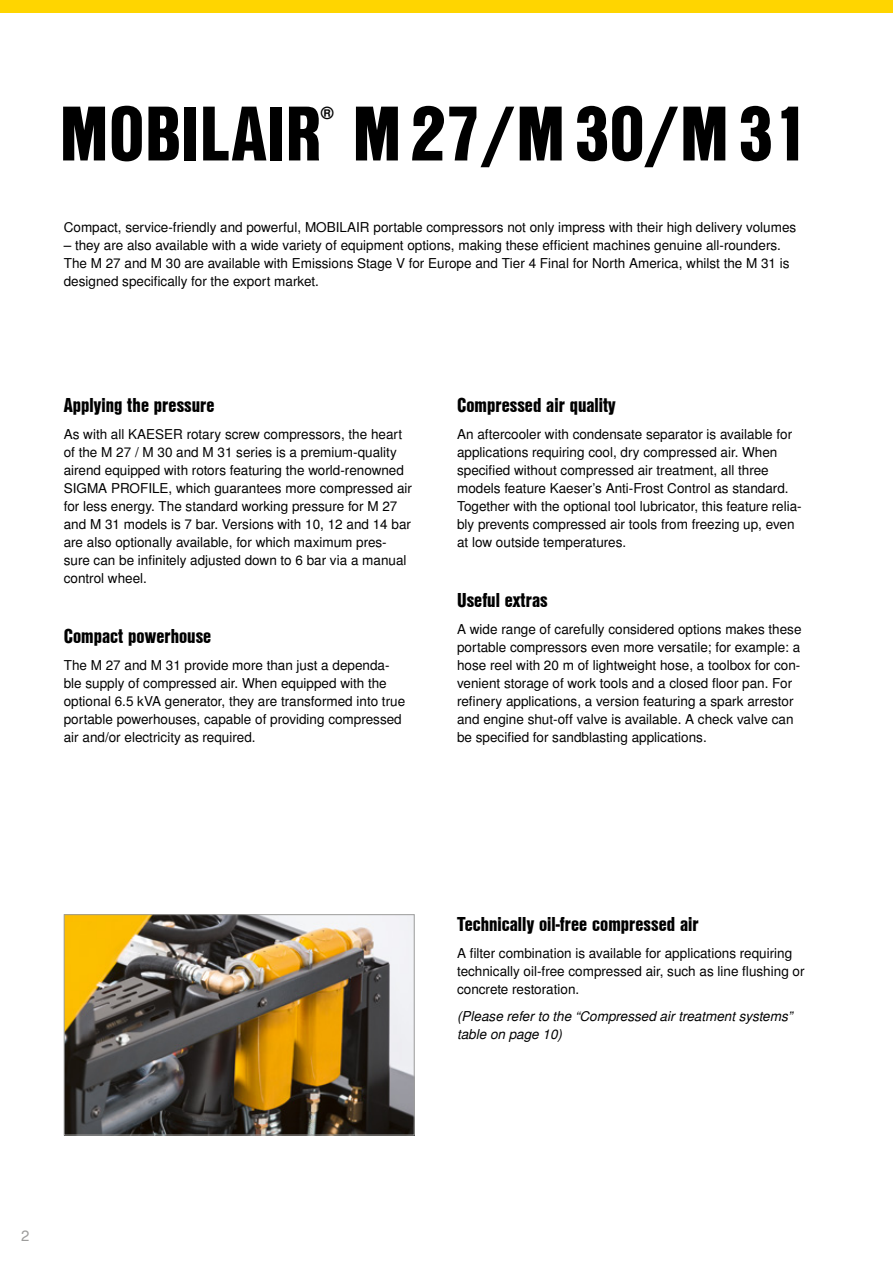
<style>
.page{position:relative;width:893px;height:1263px;background:#fff}
.page>*{position:absolute;margin:0;border:0;box-sizing:border-box;transform-origin:0 0}
.t1{font:75px "Nimbus San L Bla Con";color:#000}
.t2{font:19.5px "Nimbus San L Bla Con";color:#000}
.t3{font:700 16.65px "Nimbus San L";color:#000}
.t4{font:15px "Nimbus San L";color:#9d9d9c}
.t5{font:13.5px/18px "Nimbus San L";color:#000}
.t6{font:italic 13.5px/18px "Nimbus San L";color:#000}
</style>
<div class="page">
<div style="left:0;top:0;width:893px;height:13px;background:#ffd500"></div>
<img style="left:66px;top:916px;width:347px;height:217px">
<div style="left:64px;top:914px;width:351px;height:221px;border:1px solid #9d9d9c"></div>
<h1 class="t1" style="left:60px;top:77px;width:750px">MOBILAIR M27/M30/M31</h1>
<p class="t3" style="left:321px;top:104px;width:14px">®</p>
<p class="t5" style="left:64px;top:219px;width:734px">Compact, service-friendly and powerful, MOBILAIR portable compressors not only impress with their high delivery volumes</p>
<p class="t5" style="left:64px;top:237px;width:727px">– they are also available with a wide variety of equipment options, making these efficient machines genuine all-rounders.<br>The M 27 and M 30 are available with Emissions Stage V for Europe and Tier 4 Final for North America, whilst the M 31 is designed specifically for the export market.</p>
<h2 class="t2" style="left:64px;top:391px;width:152px">Applying the pressure</h2>
<p class="t5" style="left:64px;top:426px;width:350px">As with all KAESER rotary screw compressors, the heart of the M 27 / M 30 and M 31 series is a premium-quality airend equipped with rotors featuring the world-renowned SIGMA PROFILE, which guarantees more compressed air for less energy. The standard working pressure for M 27 and M 31 models is 7 bar. Versions with 10, 12 and 14 bar are also optionally available, for which maximum pres&shy;sure can be infinitely adjusted down to 6 bar via a manual control wheel.</p>
<h2 class="t2" style="left:64px;top:622px;width:149px">Compact powerhouse</h2>
<p class="t5" style="left:64px;top:657px;width:343px">The M 27 and M 31 provide more than just a dependa&shy;ble supply of compressed air. When equipped with the optional 6.5 kVA generator, they are transformed into true portable powerhouses, capable of providing compressed air and/or electricity as required.</p>
<h2 class="t2" style="left:457px;top:391px;width:160px">Compressed air quality</h2>
<p class="t5" style="left:457px;top:426px;width:346px">An aftercooler with condensate separator is available for applications requiring cool, dry compressed air. When specified without compressed air treatment, all three models feature Kaeser’s Anti-Frost Control as standard.<br>Together with the optional tool lubricator, this feature relia&shy;bly prevents compressed air tools from freezing up, even at low outside temperatures.</p>
<h2 class="t2" style="left:457px;top:586px;width:92px">Useful extras</h2>
<p class="t5" style="left:457px;top:621px;width:346px">A wide range of carefully considered options makes these portable compressors even more versatile; for example: a hose reel with 20 m of lightweight hose, a toolbox for con&shy;venient storage of work tools and a closed floor pan. For refinery applications, a version featuring a spark arrestor and engine shut-off valve is available. A check valve can be specified for sandblasting applications.</p>
<h2 class="t2" style="left:457px;top:910px;width:243px">Technically oil-free compressed air</h2>
<p class="t5" style="left:457px;top:945px;width:349px">A filter combination is available for applications requiring technically oil-free compressed air, such as line flushing or concrete restoration.</p>
<p class="t6" style="left:457px;top:1008px;width:337px">(Please refer to the “Compressed air treatment systems” table on page 10)</p>
<p class="t4" style="left:21px;top:1226px;width:10px">2</p>
</div>
